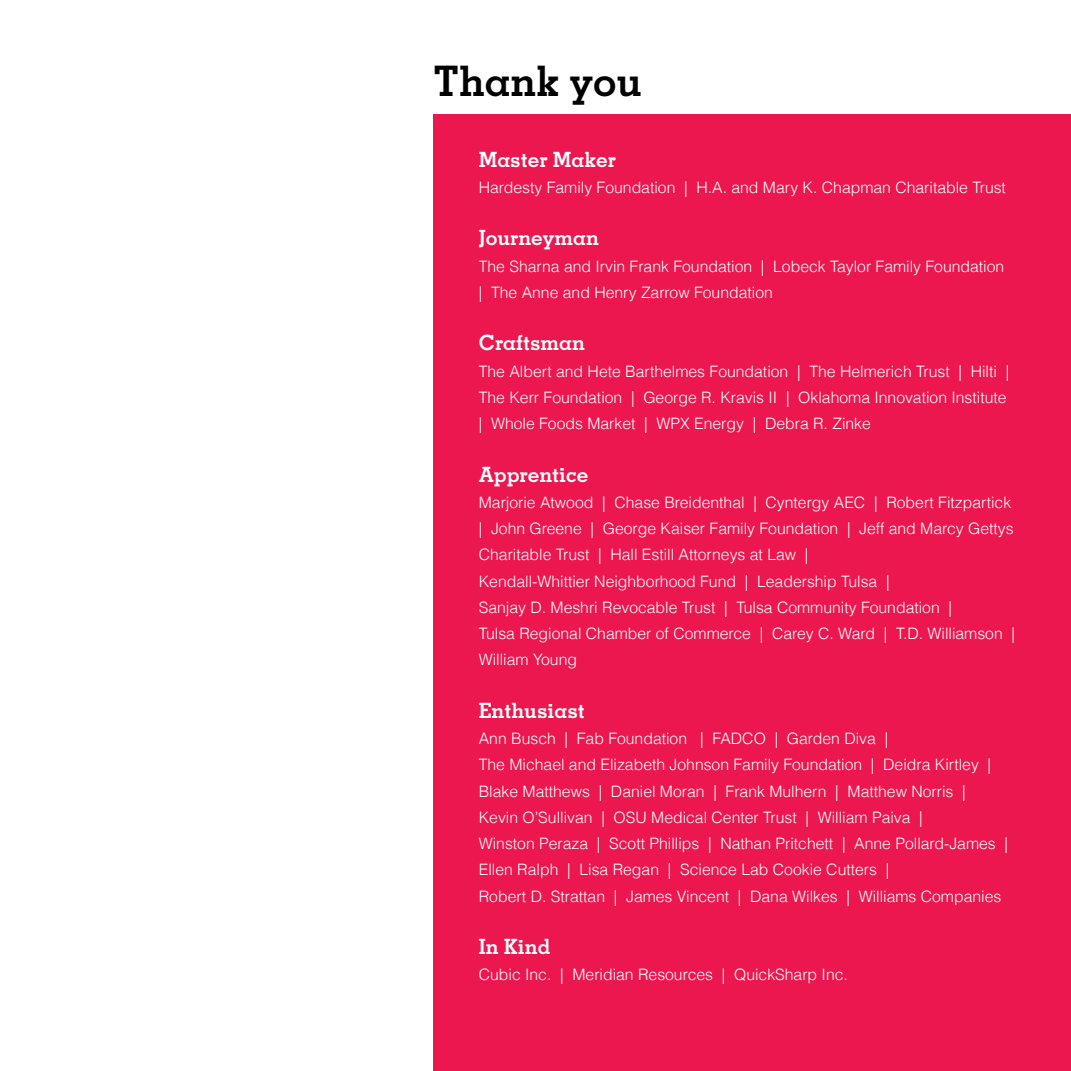
<style>
.page{position:relative;width:1071px;height:1071px;background:#fff}
.page>*{position:absolute;margin:0;border:0;box-sizing:border-box;transform-origin:0 0}
.t1{font:700 42px "Memphis";color:#000}
.t2{font:700 21px "Memphis";color:#fff}
.t3{font:300 15.75px/26.2px "Helvetica";color:#fff}
</style>
<div class="page">
<div style="left:433px;top:115px;width:638px;height:956px;background:#ed174f"></div>
<h1 class="t1" style="left:433px;top:55px;width:210px">Thank you</h1>
<h2 class="t2" style="left:479px;top:146px;width:139px">Master Maker</h2>
<p class="t3" style="left:479px;top:174px;width:529px">Hardesty Family Foundation | H.A. and Mary K. Chapman Charitable Trust</p>
<h2 class="t2" style="left:479px;top:225px;width:122px">Journeyman</h2>
<p class="t3" style="left:479px;top:253px;width:527px">The Sharna and Irvin Frank Foundation | Lobeck Taylor Family Foundation | The Anne and Henry Zarrow Foundation</p>
<h2 class="t2" style="left:479px;top:330px;width:108px">Craftsman</h2>
<p class="t3" style="left:479px;top:358px;width:532px">The Albert and Hete Barthelmes Foundation | The Helmerich Trust | Hilti |<br>The Kerr Foundation | George R. Kravis II | Oklahoma Innovation Institute | Whole Foods Market | WPX Energy | Debra R. Zinke</p>
<h2 class="t2" style="left:479px;top:461px;width:111px">Apprentice</h2>
<p class="t3" style="left:479px;top:489px;width:538px">Marjorie Atwood | Chase Breidenthal | Cyntergy AEC | Robert Fitzpartick | John Greene | George Kaiser Family Foundation | Jeff and Marcy Gettys Charitable Trust | Hall Estill Attorneys at Law |<br>Kendall-Whittier Neighborhood Fund | Leadership Tulsa |<br>Sanjay D. Meshri Revocable Trust | Tulsa Community Foundation |<br>Tulsa Regional Chamber of Commerce | Carey C. Ward | T.D. Williamson | William Young</p>
<h2 class="t2" style="left:479px;top:697px;width:108px">Enthusiast</h2>
<p class="t3" style="left:479px;top:725px;width:531px">Ann Busch | Fab Foundation | FADCO | Garden Diva |<br>The Michael and Elizabeth Johnson Family Foundation | Deidra Kirtley | Blake Matthews | Daniel Moran | Frank Mulhern | Matthew Norris | Kevin O’Sullivan | OSU Medical Center Trust | William Paiva |<br>Winston Peraza | Scott Phillips | Nathan Pritchett | Anne Pollard-James | Ellen Ralph | Lisa Regan | Science Lab Cookie Cutters |<br>Robert D. Strattan | James Vincent | Dana Wilkes | Williams Companies</p>
<h2 class="t2" style="left:479px;top:934px;width:73px">In Kind</h2>
<p class="t3" style="left:479px;top:962px;width:371px">Cubic Inc. | Meridian Resources | QuickSharp Inc.</p>
</div>
